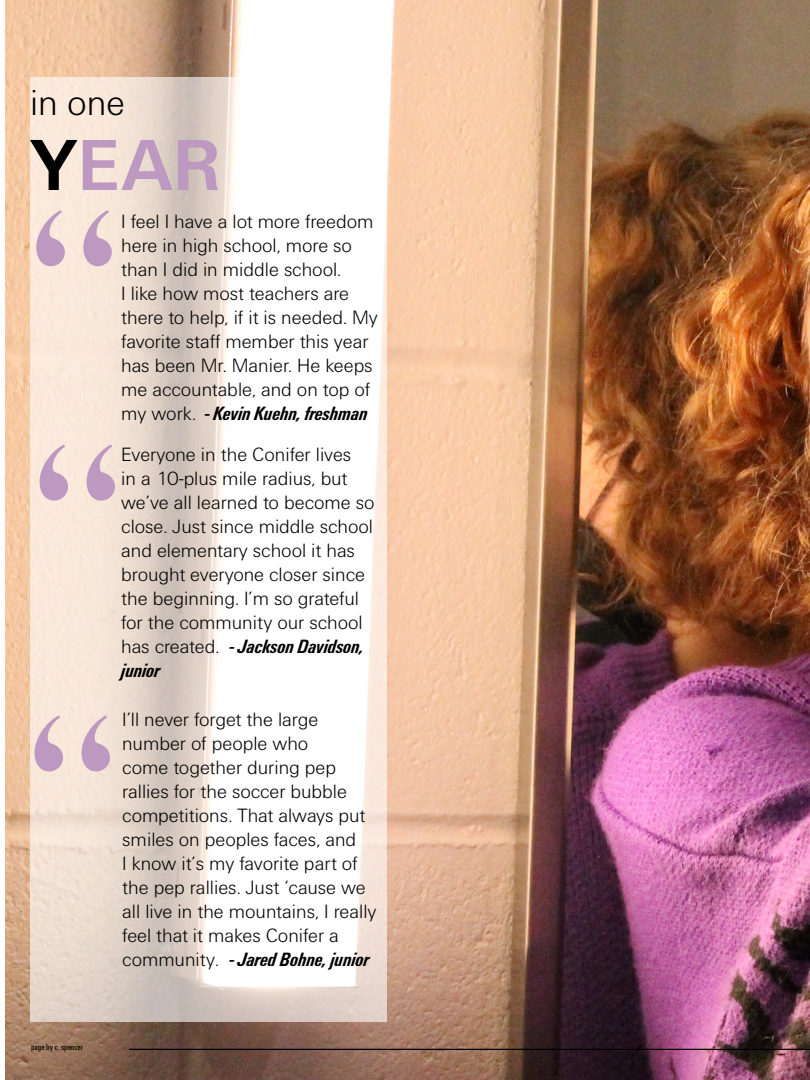
<style>
.page{position:relative;width:810px;height:1080px;background:#fff}
.page>*{position:absolute;margin:0;border:0;box-sizing:border-box;transform-origin:0 0}
.t1{font:250px "AYT Amperstencil";color:#bd99c2}
.t2{font:700 75px "AYT Urbano";color:#bd99c2}
.t3{font:300 37.5px "AYT Urbano";color:#000}
.t4{font:300 20px/24px "AYT Urbano";color:#000}
.t5{font:italic 700 condensed 20px "AYT Urbano";color:#000}
.t6{font:condensed 8.75px "AYT Urbano";color:#000}
.s1{color:#000}
.s2{font-weight:300;font-style:normal;font-stretch:normal}
.s3{font-weight:700;font-style:italic;font-stretch:condensed}
</style>
<div class="page">
<img style="left:5px;top:0;width:805px;height:1080px">
<svg style="left:30px;top:78px;width:357px;height:944px"></svg>
<hr style="left:129px;top:1049px;width:681px;height:1px;background:#000">
<p class="t3" style="left:30px;top:82px;width:97px">in one</p>
<p class="t2" style="left:30px;top:123px;width:193px"><span class="s1">Y</span>EAR</p>
<p class="t1" style="left:23px;top:157px;width:105px">“</p>
<p class="t4" style="left:121px;top:209px;width:258px">I feel I have a lot more freedom here in high school, more so than I did in middle school.<br>I like how most teachers are there to help, if it is needed. My favorite staff member this year has been Mr. Manier. He keeps me accountable, and on top of</p>
<p class="t5" style="left:121px;top:402px;width:248px"><span class="s2">my work.</span> - Kevin Kuehn, freshman</p>
<p class="t4" style="left:121px;top:443px;width:255px">Everyone in the Conifer lives<br>in a 10-plus mile radius, but we’ve all learned to become so close. Just since middle school and elementary school it has brought everyone closer since the beginning. I’m so grateful for the community our school has created. <span class="s3">- Jackson Davidson, junior</span></p>
<p class="t1" style="left:27px;top:391px;width:105px">“</p>
<p class="t1" style="left:22px;top:662px;width:105px">“</p>
<p class="t4" style="left:122px;top:707px;width:256px">I’ll never forget the large number of people who<br>come together during pep rallies for the soccer bubble competitions. That always put smiles on peoples faces, and<br>I know it’s my favorite part of the pep rallies. Just ‘cause we all live in the mountains, I really feel that it makes Conifer a community. <span class="s3">- Jared Bohne, junior</span></p>
<p class="t6" style="left:31px;top:1042px;width:54px">page by c. spencer</p>
</div>
